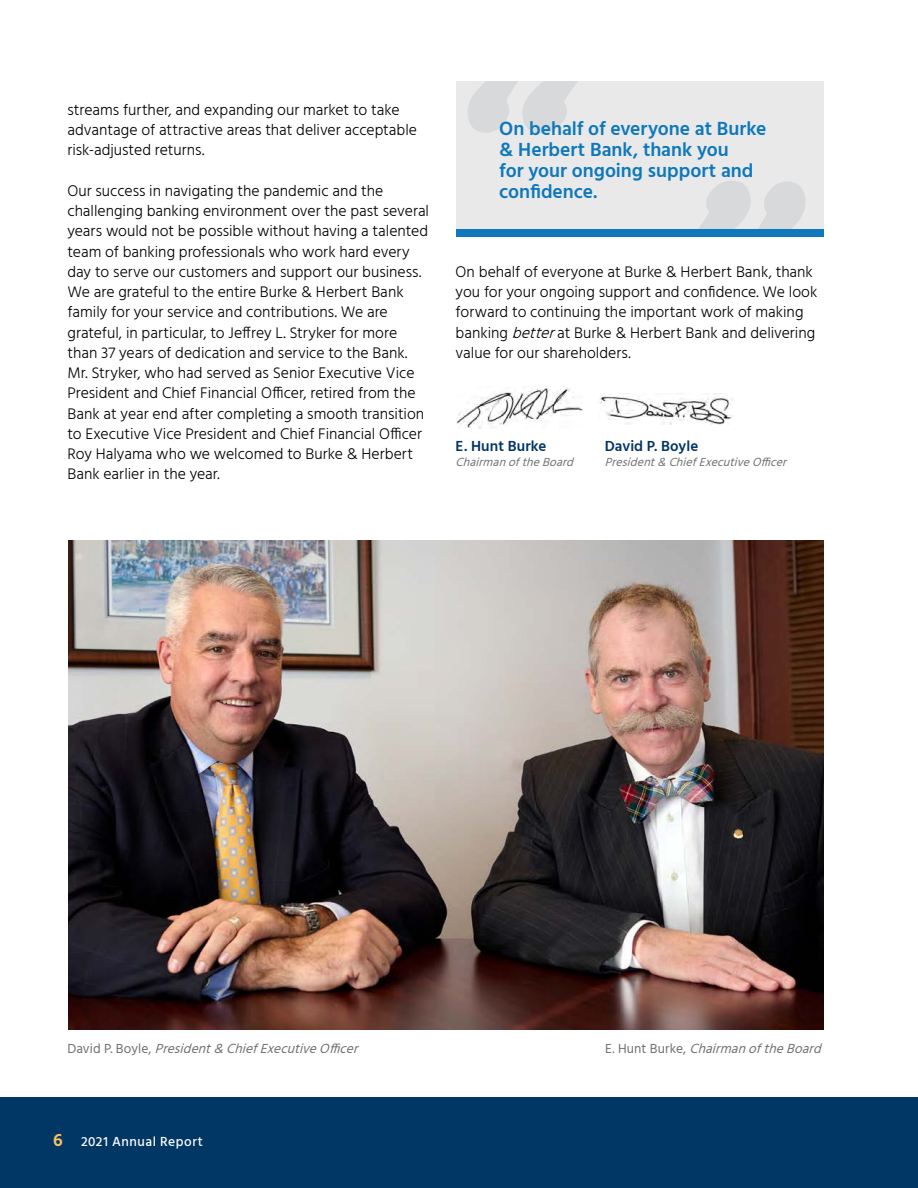
<style>
.page{position:relative;width:918px;height:1188px;background:#fff}
.page>*{position:absolute;margin:0;border:0;box-sizing:border-box;transform-origin:0 0}
.BODY{font:600 19.5px/21px "Hind";color:#0e78ba}
.BODY-2{font:300 15.75px/20.2px "Hind";color:#000}
.t1{font:600 15px "Hind";letter-spacing:.005em;color:#003468}
.t2{font:italic 13.5px "Hind";color:#6f7073}
.t3{font:500 13.5px "Hind";letter-spacing:.04em;color:#fff}
.t4{font:italic 12px "Hind";color:#6f7073}
.s1{font-style:italic}
.s2{font-style:normal}
.s3{font-weight:600;font-size:18px;color:#fdc064}
</style>
<div class="page">
<div style="left:0;top:1097px;width:918px;height:91px;background:#003764"></div>
<div style="left:456px;top:81px;width:368px;height:151px;background:#e9e9ea"></div>
<svg style="left:468px;top:81px;width:110px;height:52px"></svg>
<svg style="left:699px;top:181px;width:106px;height:48px"></svg>
<div style="left:456px;top:229px;width:368px;height:7px;background:#0e78ba"></div>
<img style="left:599px;top:393px;width:134px;height:32px">
<img style="left:456px;top:386px;width:126px;height:43px">
<img style="left:68px;top:540px;width:756px;height:490px">
<p class="BODY-2" style="left:68px;top:100px;width:351px">streams further, and expanding our market to take advantage of attractive areas that deliver acceptable risk-adjusted returns.</p>
<p class="BODY-2" style="left:68px;top:181px;width:363px">Our success in navigating the pandemic and the challenging banking environment over the past several years would not be possible without having a talented team of banking professionals who work hard every day to serve our customers and support our business.<br>We are grateful to the entire Burke &amp; Herbert Bank family for your service and contributions. We are grateful, in particular, to Jeffrey L. Stryker for more than 37 years of dedication and service to the Bank.<br>Mr. Stryker, who had served as Senior Executive Vice President and Chief Financial Officer, retired from the Bank at year end after completing a smooth transition to Executive Vice President and Chief Financial Officer Roy Halyama who we welcomed to Burke &amp; Herbert Bank earlier in the year.</p>
<p class="BODY" style="left:499px;top:120px;width:269px">On behalf of everyone at Burke &amp; Herbert Bank, thank you<br>for your ongoing support and confidence.</p>
<p class="BODY-2" style="left:456px;top:262px;width:363px">On behalf of everyone at Burke &amp; Herbert Bank, thank you for your ongoing support and confidence. We look forward to continuing the important work of making banking <span class="s1">better</span>at Burke &amp; Herbert Bank and delivering value for our shareholders.</p>
<h2 class="t1" style="left:456px;top:436px;width:92px">E. Hunt Burke</h2>
<p class="t4" style="left:456px;top:454px;width:124px">ChairmanoftheBoard</p>
<h2 class="t1" style="left:605px;top:436px;width:95px">David P. Boyle</h2>
<p class="t4" style="left:605px;top:454px;width:188px">President&amp;ChiefExecutiveOfficer</p>
<p class="t2" style="left:68px;top:1039px;width:297px"><span class="s2">D a v i d P . B o y l e ,</span> President&amp;ChiefExecutiveOfficer</p>
<p class="t2" style="left:605px;top:1039px;width:222px"><span class="s2">E . H u n t B u r k e ,</span> ChairmanoftheBoard</p>
<p class="t3" style="left:53px;top:1132px;width:151px"><span class="s3">6</span> 2021 Annual Report</p>
</div>
